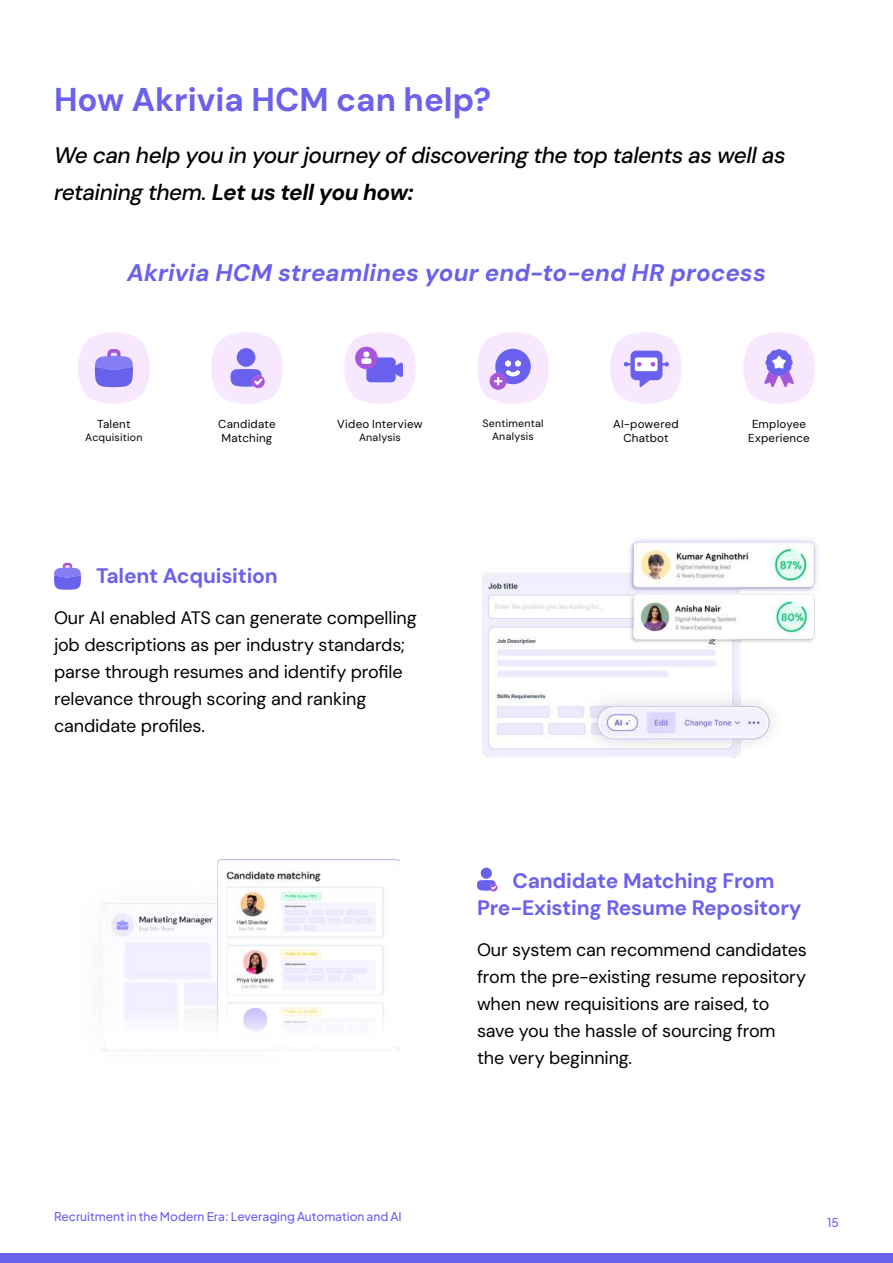
<style>
.page{position:relative;width:893px;height:1263px;background:#fff}
.page>*{position:absolute;margin:0;border:0;box-sizing:border-box;transform-origin:0 0}
.t1{font:700 33px "DM Sans";color:#6b61ed}
.t2{font:italic 700 24px "DM Sans";letter-spacing:.005em;color:#6960ec}
.t3{font:italic 500 22.5px/36.6px "DM Sans";letter-spacing:-.025em;color:#000}
.t4{font:700 21px "DM Sans";letter-spacing:-.01em;color:#6b61ed}
.t5{font:18px/27px "DM Sans";letter-spacing:-.01em;color:#000}
.t6{font:500 12px "Plus Jakarta Sans";color:#6960ec}
.t7{font:11.55px/13.8px "DM Sans";letter-spacing:.02em;color:#000;text-align:center}
.t8{font:10.65px/12.8px "DM Sans";letter-spacing:.02em;color:#000;text-align:center}
.s1{font-weight:700}
</style>
<div class="page">
<div style="left:0;top:1253px;width:893px;height:10px;background:#6960ec"></div>
<svg style="left:743px;top:332px;width:72px;height:72px"></svg>
<svg style="left:610px;top:332px;width:72px;height:72px"></svg>
<svg style="left:477px;top:332px;width:72px;height:72px"></svg>
<svg style="left:78px;top:332px;width:72px;height:72px"></svg>
<svg style="left:211px;top:332px;width:72px;height:72px"></svg>
<svg style="left:344px;top:332px;width:72px;height:72px"></svg>
<svg style="left:54px;top:563px;width:27px;height:27px"></svg>
<div style="left:481px;top:867px;width:11px;height:12px;background:#6961ed;border-radius:50%"></div>
<svg style="left:477px;top:880px;width:21px;height:12px"></svg>
<img style="left:482px;top:539px;width:336px;height:219px">
<img style="left:100px;top:860px;width:300px;height:191px">
<h1 class="t1" style="left:54px;top:79px;width:439px">How Akrivia HCM can help?</h1>
<p class="t3" style="left:54px;top:137px;width:733px">We can help you in your journey of discovering the top talents as well as retaining them. <span class="s1">Let us tell you how:</span></p>
<h2 class="t2" style="left:127px;top:257px;width:640px">Akrivia HCM streamlines your end-to-end HR process</h2>
<p class="t7" style="left:97px;top:417px;width:35px">Talent</p>
<p class="t8" style="left:85px;top:431px;width:59px">Acquisition</p>
<p class="t7" style="left:218px;top:417px;width:59px;text-align:left">Candidate<br>Matching</p>
<p class="t7" style="left:337px;top:417px;width:87px">Video Interview</p>
<p class="t8" style="left:359px;top:431px;width:43px">Analysis</p>
<p class="t4" style="left:96px;top:562px;width:183px">Talent Acquisition</p>
<p class="t5" style="left:54px;top:604px;width:364px">Our AI enabled ATS can generate compelling job descriptions as per industry standards; parse through resumes and identify profile relevance through scoring and ranking candidate profiles.</p>
<p class="t8" style="left:482px;top:417px;width:62px">Sentimental<br>Analysis</p>
<p class="t7" style="left:613px;top:417px;width:67px">AI-powered<br>Chatbot</p>
<p class="t7" style="left:748px;top:417px;width:63px">Employee<br>Experience</p>
<p class="t4" style="left:512px;top:867px;width:264px">Candidate Matching From</p>
<p class="t4" style="left:477px;top:895px;width:326px">Pre-Existing Resume Repository</p>
<p class="t5" style="left:477px;top:936px;width:331px">Our system can recommend candidates from the pre-existing resume repository when new requisitions are raised, to save you the hassle of sourcing from the very beginning.</p>
<p class="t6" style="left:54px;top:1207px;width:349px">Recruitment in the Modern Era: Leveraging Automation and AI</p>
<p class="t6" style="left:827px;top:1212px;width:13px">15</p>
</div>
